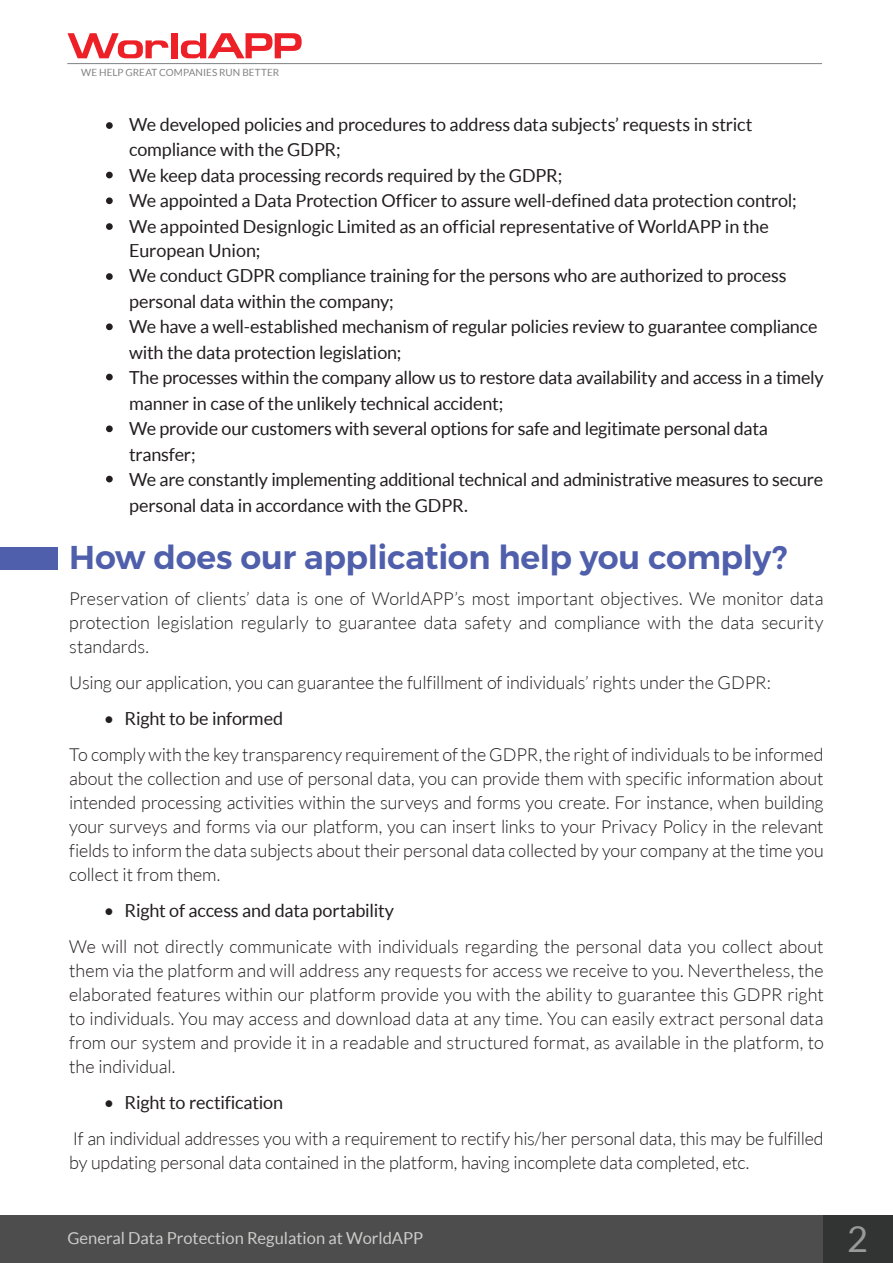
<style>
.page{position:relative;width:893px;height:1263px;background:#fff}
.page>*{position:absolute;margin:0;border:0;box-sizing:border-box;transform-origin:0 0}
.t1{font:36px "Lato";color:#999}
.t2{font:600 33px "Montserrat";letter-spacing:-.01em;color:#505fab}
.t3{font:300 18px/24px "Lato";letter-spacing:-.01em;color:#231f20;text-align:justify}
.t4{font:18px/25.3px "Lato";letter-spacing:-.015em;color:#231f20}
.t5{font:16.5px "Lato";color:#cccccb}
.t6{font:9.9px "Lato";letter-spacing:.005em;color:#808284}
</style>
<div class="page">
<svg style="left:68px;top:33px;width:100px;height:25px"></svg>
<div style="left:171px;top:33px;width:6px;height:25px;background:#ec2026"></div>
<svg style="left:181px;top:33px;width:121px;height:25px"></svg>
<hr style="left:67px;top:63px;width:755px;height:1px;background:#808284">
<div style="left:0;top:1215px;width:824px;height:48px;background:#4d4d4d"></div>
<div style="left:824px;top:1215px;width:68px;height:48px;background:#323333"></div>
<div style="left:0;top:547px;width:57px;height:23px;background:#505fab"></div>
<svg style="left:106px;top:122px;width:7px;height:7px"></svg>
<svg style="left:106px;top:172px;width:7px;height:6px"></svg>
<svg style="left:106px;top:197px;width:7px;height:7px"></svg>
<svg style="left:106px;top:223px;width:7px;height:7px"></svg>
<svg style="left:106px;top:273px;width:7px;height:7px"></svg>
<svg style="left:106px;top:323px;width:7px;height:7px"></svg>
<svg style="left:106px;top:374px;width:7px;height:6px"></svg>
<svg style="left:106px;top:425px;width:7px;height:7px"></svg>
<svg style="left:106px;top:476px;width:7px;height:6px"></svg>
<p class="t6" style="left:81px;top:67px;width:199px">WE HELP GREAT COMPANIES RUN BETTER</p>
<p class="t4" style="left:129px;top:111px;width:696px">We developed policies and procedures to address data subjects’ requests in strict compliance with the GDPR;<br>We keep data processing records required by the GDPR;<br>We appointed a Data Protection Officer to assure well-defined data protection control; We appointed Designlogic Limited as an official representative of WorldAPP in the European Union;<br>We conduct GDPR compliance training for the persons who are authorized to process personal data within the company;<br>We have a well-established mechanism of regular policies review to guarantee compliance with the data protection legislation;<br>The processes within the company allow us to restore data availability and access in a timely manner in case of the unlikely technical accident;<br>We provide our customers with several options for safe and legitimate personal data transfer;<br>We are constantly implementing additional technical and administrative measures to secure personal data in accordance with the GDPR.</p>
<h2 class="t2" style="left:69px;top:537px;width:720px">How does our application help you comply?</h2>
<p class="t3" style="left:69px;top:587px;width:756px">Preservation of clients’ data is one of WorldAPP’s most important objectives. We monitor data protection legislation regularly to guarantee data safety and compliance with the data security standards.</p>
<p class="t3" style="left:69px;top:671px;width:703px">Using our application, you can guarantee the fulfillment of individuals’ rights under the GDPR:</p>
<p class="t4" style="left:104px;top:706px;width:181px">• Right to be informed</p>
<p class="t3" style="left:69px;top:743px;width:756px">To comply with the key transparency requirement of the GDPR, the right of individuals to be informed about the collection and use of personal data, you can provide them with specific information about intended processing activities within the surveys and forms you create. For instance, when building your surveys and forms via our platform, you can insert links to your Privacy Policy in the relevant fields to inform the data subjects about their personal data collected by your company at the time you collect it from them.</p>
<p class="t4" style="left:104px;top:898px;width:292px">• Right of access and data portability</p>
<p class="t3" style="left:69px;top:935px;width:756px">We will not directly communicate with individuals regarding the personal data you collect about them via the platform and will address any requests for access we receive to you. Nevertheless, the elaborated features within our platform provide you with the ability to guarantee this GDPR right to individuals. You may access and download data at any time. You can easily extract personal data from our system and provide it in a readable and structured format, as available in the platform, to the individual.</p>
<p class="t4" style="left:104px;top:1090px;width:181px">• Right to rectification</p>
<p class="t3" style="left:69px;top:1127px;width:756px">If an individual addresses you with a requirement to rectify his/her personal data, this may be fulfilled by updating personal data contained in the platform, having incomplete data completed, etc.</p>
<p class="t5" style="left:68px;top:1229px;width:357px">General Data Protection Regulation at WorldAPP</p>
<h1 class="t1" style="left:847px;top:1219px;width:22px">2</h1>
</div>
